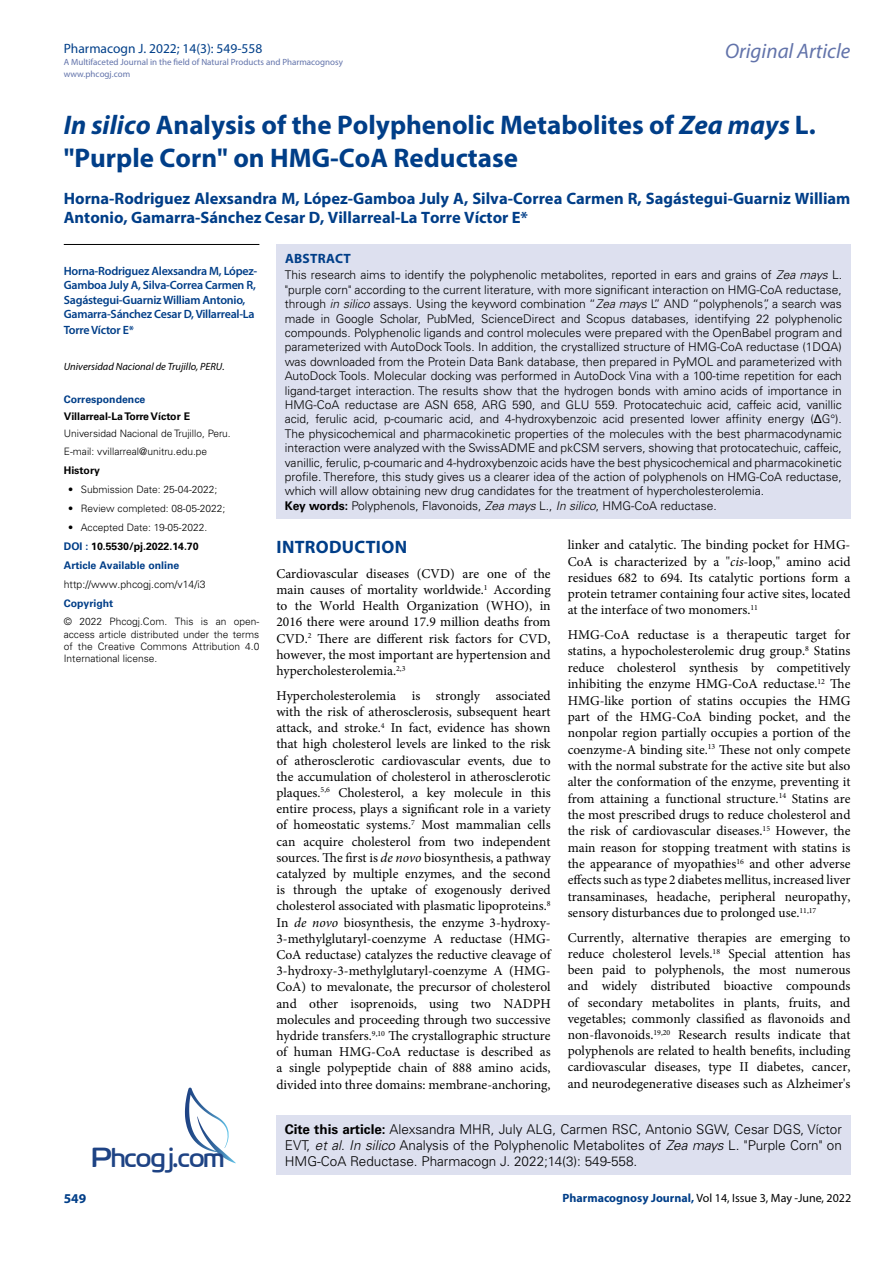
<style>
.page{position:relative;width:893px;height:1263px;background:#fff}
.page>*{position:absolute;margin:0;border:0;box-sizing:border-box;transform-origin:0 0}
.t1{font:27.6px "Cloud World";color:#1e4384}
.t2{font:700 27px/33px "Myriad Pro";color:#003e88}
.t3{font:italic 21px "Myriad Pro";color:#6273aa}
.t4{font:700 18px "Myriad Pro";letter-spacing:.015em;color:#003e88}
.t5{font:700 16.5px/19.5px "Myriad Pro";color:#003e88}
.t6{font:13.5px/16.2px "Minion Pro";color:#000;text-align:justify}
.t7{font:300 13.5px/16.2px "Univers LT Std";color:#000}
.t8{font:13.5px "Myriad Pro";color:#003f89}
.t9{font:700 13.5px "Myriad Pro";letter-spacing:.02em;color:#003e88}
.t10{font:300 12px/14.4px "Univers LT Std";color:#000}
.t11{font:600 12px/14.4px "Myriad Pro";letter-spacing:-.02em;color:#003e88}
.t12{font:12px "Myriad Pro";color:#000}
.t13{font:700 10.5px/18.9px "Univers LT Std";color:#003e88}
.t14{font:italic 10.5px "Myriad Pro";color:#000}
.t15{font:700 10.5px "Univers LT Std";color:#000}
.t16{font:300 10.5px "Univers LT Std";color:#000}
.t17{font:300 10.2px/12.3px "Univers LT Std";color:#000}
.t18{font:9px/12px "Myriad Pro";color:#6273aa}
.s1{font-style:italic}
.s2{color:#000}
.s3{font-family:"Arial";font-weight:400}
.s4{font-weight:700}
.s5{font-weight:700;color:#003e88}
</style>
<div class="page">
<div style="left:276px;top:1115px;width:574px;height:60px;background:#dde0ef"></div>
<svg style="left:185px;top:1087px;width:51px;height:76px"></svg>
<div style="left:276px;top:244px;width:574px;height:274px;background:#dde0ef"></div>
<hr style="left:64px;top:244px;width:195px;height:1px;background:#000">
<p class="t8" style="left:64px;top:40px;width:200px">Pharmacogn J. 2022; 14(3): 549-558</p>
<p class="t18" style="left:64px;top:55px;width:281px">A Multifaceted Journal in the field of Natural Products and Pharmacognosy www.phcogj.com</p>
<h3 class="t3" style="left:725px;top:38px;width:127px">Original Article</h3>
<h2 class="t2" style="left:64px;top:108px;width:753px"><span class="s1">In silico</span> Analysis of the Polyphenolic Metabolites of <span class="s1">Zea mays</span> L. "Purple Corn" on HMG-CoA Reductase</h2>
<p class="t5" style="left:64px;top:188px;width:788px">Horna-Rodriguez Alexsandra M, López-Gamboa July A, Silva-Correa Carmen R, Sagástegui-Guarniz William<br>Antonio, Gamarra-Sánchez Cesar D, Villarreal-La Torre Víctor E*</p>
<p class="t11" style="left:64px;top:263px;width:195px">Horna-Rodriguez Alexsandra M, López-Gamboa July A, Silva-Correa Carmen R, Sagástegui-Guarniz William Antonio, Gamarra-Sánchez Cesar D, Villarreal-La</p>
<p class="t11" style="left:64px;top:323px;width:72px">Torre Víctor E*</p>
<p class="t14" style="left:64px;top:359px;width:162px">Universidad Nacional de Trujillo, PERU.</p>
<p class="t13" style="left:64px;top:390px;width:83px">Correspondence</p>
<p class="t15" style="left:64px;top:410px;width:128px">Villarreal-La Torre Víctor E</p>
<p class="t17" style="left:64px;top:424px;width:168px;line-height:18.8px">Universidad Nacional de Trujillo, Peru.<br>E-mail: vvillarreal@unitru.edu.pe</p>
<p class="t15" style="left:64px;top:464px;width:38px">History</p>
<p class="t17" style="left:68px;top:483px;width:151px">• Submission Date: 25-04-2022;</p>
<p class="t17" style="left:68px;top:502px;width:159px">• Review completed: 08-05-2022;</p>
<p class="t17" style="left:68px;top:521px;width:141px">• Accepted Date: 19-05-2022.</p>
<p class="t13" style="left:64px;top:537px;width:136px">DOI : <span class="s2">10.5530/pj.2022.14.70<br></span>Article Available online</p>
<p class="t16" style="left:64px;top:577px;width:143px">http://www.phcogj.com/v14/i3</p>
<p class="t13" style="left:64px;top:593px;width:51px">Copyright</p>
<p class="t17" style="left:64px;top:615px;width:197px;text-align:justify">© 2022 Phcogj.Com. This is an open&shy;access article distributed under the terms of the Creative Commons Attribution 4.0<br>International license.</p>
<p class="t9" style="left:285px;top:250px;width:67px">ABSTRACT</p>
<p class="t10" style="left:285px;top:268px;width:559px">This research aims to identify the polyphenolic metabolites, reported in ears and grains of <span class="s1">Zea mays</span> L. "purple corn" according to the current literature, with more significant interaction on HMG-CoA reductase, through <span class="s1">in silico</span> assays. Using the keyword combination “<span class="s1">Zea mays</span> L” AND “polyphenols”, a search was made in Google Scholar, PubMed, ScienceDirect and Scopus databases, identifying 22 polyphenolic compounds. Polyphenolic ligands and control molecules were prepared with the OpenBabel program and parameterized with AutoDock Tools. In addition, the crystallized structure of HMG-CoA reductase (1DQA) was downloaded from the Protein Data Bank database, then prepared in PyMOL and parameterized with AutoDock Tools. Molecular docking was performed in AutoDock Vina with a 100-time repetition for each ligand-target interaction. The results show that the hydrogen bonds with amino acids of importance in HMG-CoA reductase are ASN 658, ARG 590, and GLU 559. Protocatechuic acid, caffeic acid, vanillic acid, ferulic acid, p-coumaric acid, and 4-hydroxybenzoic acid presented lower affinity energy (<span class="s3">Δ</span>G°).<br>The physicochemical and pharmacokinetic properties of the molecules with the best pharmacodynamic interaction were analyzed with the SwissADME and pkCSM servers, showing that protocatechuic, caffeic, vanillic, ferulic, p-coumaric and 4-hydroxybenzoic acids have the best physicochemical and pharmacokinetic profile. Therefore, this study gives us a clearer idea of the action of polyphenols on HMG-CoA reductase, which will allow obtaining new drug candidates for the treatment of hypercholesterolemia.<br><span class="s4">Key words:</span> Polyphenols, Flavonoids, <span class="s1">Zea mays</span> L., <span class="s1">In silico</span>, HMG-CoA reductase.</p>
<h3 class="t4" style="left:277px;top:535px;width:132px">INTRODUCTION</h3>
<p class="t6" style="left:276px;top:565px;width:276px">Cardiovascular diseases (CVD) are one of the main causes of mortality worldwide.<sup>1</sup> According to the World Health Organization (WHO), in 2016 there were around 17.9 million deaths from CVD.<sup>2</sup> There are different risk factors for CVD, however, the most important are hypertension and hypercholesterolemia.<sup>2,3</sup></p>
<p class="t6" style="left:276px;top:687px;width:276px">Hypercholesterolemia is strongly associated with the risk of atherosclerosis, subsequent heart attack, and stroke.<sup>4</sup> In fact, evidence has shown that high cholesterol levels are linked to the risk of atherosclerotic cardiovascular events, due to the accumulation of cholesterol in atherosclerotic plaques.<sup>5,6</sup> Cholesterol, a key molecule in this entire process, plays a significant role in a variety of homeostatic systems.<sup>7</sup> Most mammalian cells can acquire cholesterol from two independent sources. The first is <span class="s1">de novo</span> biosynthesis, a pathway catalyzed by multiple enzymes, and the second is through the uptake of exogenously derived cholesterol associated with plasmatic lipoproteins.<sup>8<br></sup>In <span class="s1">de novo</span> biosynthesis, the enzyme 3-hydroxy-3-methylglutaryl-coenzyme A reductase (HMG-CoA reductase) catalyzes the reductive cleavage of 3-hydroxy-3-methylglutaryl-coenzyme A (HMG-CoA) to mevalonate, the precursor of cholesterol and other isoprenoids, using two NADPH molecules and proceeding through two successive hydride transfers.<sup>9,10</sup> The crystallographic structure of human HMG-CoA reductase is described as a single polypeptide chain of 888 amino acids, divided into three domains: membrane-anchoring,</p>
<p class="t6" style="left:568px;top:537px;width:284px">linker and catalytic. The binding pocket for HMG-CoA is characterized by a "<span class="s1">cis</span>-loop," amino acid residues 682 to 694. Its catalytic portions form a protein tetramer containing four active sites, located at the interface of two monomers.<sup>11</sup></p>
<p class="t6" style="left:568px;top:627px;width:284px">HMG-CoA reductase is a therapeutic target for statins, a hypocholesterolemic drug group.<sup>8</sup> Statins reduce cholesterol synthesis by competitively inhibiting the enzyme HMG-CoA reductase.<sup>12</sup> The HMG-like portion of statins occupies the HMG part of the HMG-CoA binding pocket, and the nonpolar region partially occupies a portion of the coenzyme-A binding site.<sup>13</sup> These not only compete with the normal substrate for the active site but also alter the conformation of the enzyme, preventing it from attaining a functional structure.<sup>14</sup> Statins are the most prescribed drugs to reduce cholesterol and the risk of cardiovascular diseases.<sup>15</sup> However, the main reason for stopping treatment with statins is the appearance of myopathies<sup>16</sup> and other adverse effects such as type 2 diabetes mellitus, increased liver transaminases, headache, peripheral neuropathy, sensory disturbances due to prolonged use.<sup>11,17</sup></p>
<p class="t6" style="left:568px;top:929px;width:284px">Currently, alternative therapies are emerging to reduce cholesterol levels.<sup>18</sup> Special attention has been paid to polyphenols, the most numerous and widely distributed bioactive compounds of secondary metabolites in plants, fruits, and vegetables; commonly classified as flavonoids and non-flavonoids.<sup>19,20</sup> Research results indicate that polyphenols are related to health benefits, including cardiovascular diseases, type II diabetes, cancer, and neurodegenerative diseases such as Alzheimer's</p>
<p class="t7" style="left:285px;top:1121px;width:559px"><span class="s4">Cite this article:</span> Alexsandra MHR, July ALG, Carmen RSC, Antonio SGW, Cesar DGS, Víctor<br>EVT, <span class="s1">et al</span>. <span class="s1">In silico</span> Analysis of the Polyphenolic Metabolites of <span class="s1">Zea mays</span> L. "Purple Corn" on</p>
<h1 class="t1" style="left:92px;top:1136px;width:134px">Phcogj.com</h1>
<p class="t7" style="left:285px;top:1153px;width:354px">HMG-CoA Reductase. Pharmacogn J. 2022;14(3): 549-558.</p>
<p class="t12" style="left:562px;top:1190px;width:290px"><span class="s5">Pharmacognosy Journal,</span> Vol 14, Issue 3, May -June, 2022</p>
<p class="t9" style="left:64px;top:1190px;width:24px">549</p>
</div>
